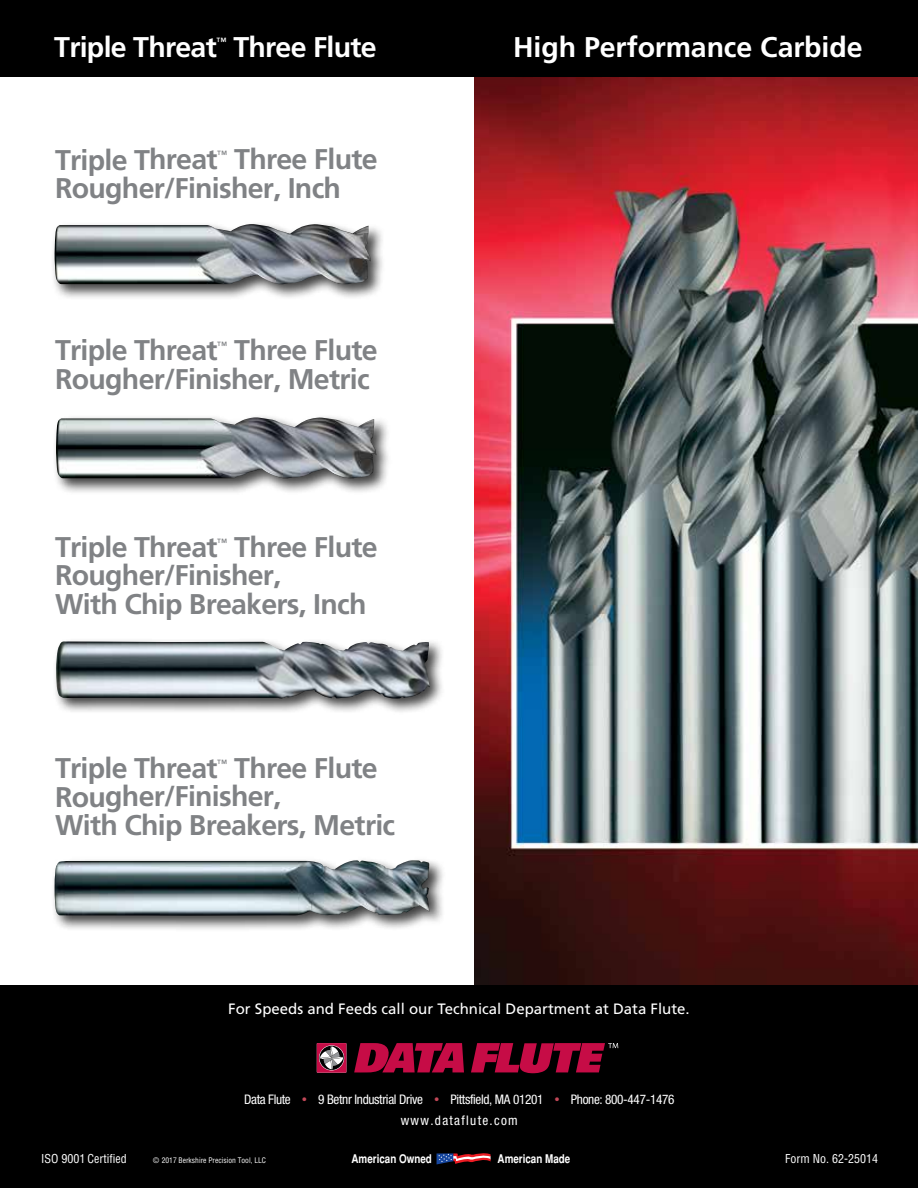
<style>
.page{position:relative;width:918px;height:1188px;background:#fff}
.page>*{position:absolute;margin:0;border:0;box-sizing:border-box;transform-origin:0 0}
.t1{font:700 28.5px/28.5px "Frutiger";letter-spacing:-.025em;color:#808285}
.t2{font:700 28.5px "Frutiger";letter-spacing:-.01em;color:#fff}
.t3{font:15px "Frutiger";color:#fff}
.t4{font:condensed 13.2px/21.1px "Helvetica Neue";letter-spacing:-.025em;color:#fff;text-align:center}
.t5{font:condensed 12px "Helvetica";color:#fff}
.t6{font:700 condensed 12px "Helvetica";color:#fff}
.t7{font:10.5px "Frutiger";color:#808285}
.t8{font:10.5px "Frutiger";color:#fff}
.t9{font:condensed 7.5px "Helvetica";color:#fff}
.s1{font-weight:700;font-stretch:normal;font-size:10.65px;color:#c34858}
</style>
<div class="page">
<img style="left:474px;top:77px;width:444px;height:909px">
<div style="left:0;top:986px;width:918px;height:202px;background:#000"></div>
<div style="left:0;top:0;width:918px;height:77px;background:#000"></div>
<svg style="left:317px;top:1043px;width:29px;height:30px"></svg>
<svg style="left:354px;top:1043px;width:110px;height:30px"></svg>
<svg style="left:471px;top:1043px;width:147px;height:30px"></svg>
<svg style="left:437px;top:1153px;width:54px;height:11px"></svg>
<div style="left:51px;top:857px;width:394px;height:75px;background:#000;opacity:.75"></div>
<img style="left:55px;top:860px;width:375px;height:56px">
<div style="left:52px;top:638px;width:394px;height:77px;background:#000;opacity:.75"></div>
<img style="left:56px;top:642px;width:374px;height:57px">
<div style="left:52px;top:414px;width:340px;height:81px;background:#000;opacity:.75"></div>
<img style="left:56px;top:417px;width:320px;height:62px">
<div style="left:51px;top:221px;width:336px;height:79px;background:#000;opacity:.75"></div>
<img style="left:54px;top:224px;width:317px;height:61px">
<p class="t2" style="left:54px;top:30px;width:164px">Triple Threat</p>
<p class="t8" style="left:216px;top:36px;width:12px">™</p>
<p class="t2" style="left:233px;top:30px;width:145px">Three Flute</p>
<p class="t2" style="left:513px;top:30px;width:351px">High Performance Carbide</p>
<p class="t1" style="left:55px;top:145px;width:324px;text-indent:179px">Three Flute<br>Rougher/Finisher, Inch</p>
<p class="t1" style="left:55px;top:145px;width:164px">Triple Threat</p>
<p class="t7" style="left:217px;top:148px;width:12px">™</p>
<p class="t1" style="left:55px;top:336px;width:324px;text-align:right">Three Flute<br>Rougher/Finisher, Metric</p>
<p class="t1" style="left:55px;top:336px;width:164px">Triple Threat</p>
<p class="t7" style="left:217px;top:339px;width:12px">™</p>
<p class="t1" style="left:55px;top:532px;width:324px;text-indent:179px">Three Flute<br>Rougher/Finisher,<br>With Chip Breakers, Inch</p>
<p class="t1" style="left:55px;top:532px;width:164px">Triple Threat</p>
<p class="t7" style="left:217px;top:536px;width:12px">™</p>
<p class="t1" style="left:55px;top:754px;width:342px;text-indent:179px">Three Flute<br>Rougher/Finisher,<br>With Chip Breakers, Metric</p>
<p class="t1" style="left:55px;top:754px;width:164px">Triple Threat</p>
<p class="t7" style="left:217px;top:757px;width:12px">™</p>
<p class="t3" style="left:228px;top:1000px;width:463px">For Speeds and Feeds call our Technical Department at Data Flute.</p>
<p class="t4" style="left:244px;top:1089px;width:432px">Data Flute <span class="s1">•</span> 9 Betnr Industrial Drive <span class="s1">•</span> Pittsfield, MA 01201 <span class="s1">•</span> Phone: 800-447-1476 www.dataflute.com</p>
<p class="t5" style="left:41px;top:1151px;width:87px">ISO 9001 Certified</p>
<p class="t9" style="left:153px;top:1156px;width:115px">© 2017 Berkshire Precision Tool, LLC</p>
<p class="t6" style="left:352px;top:1152px;width:82px">American Owned</p>
<p class="t6" style="left:498px;top:1152px;width:74px">American Made</p>
<p class="t5" style="left:785px;top:1151px;width:94px">Form No. 62-25014</p>
</div>
